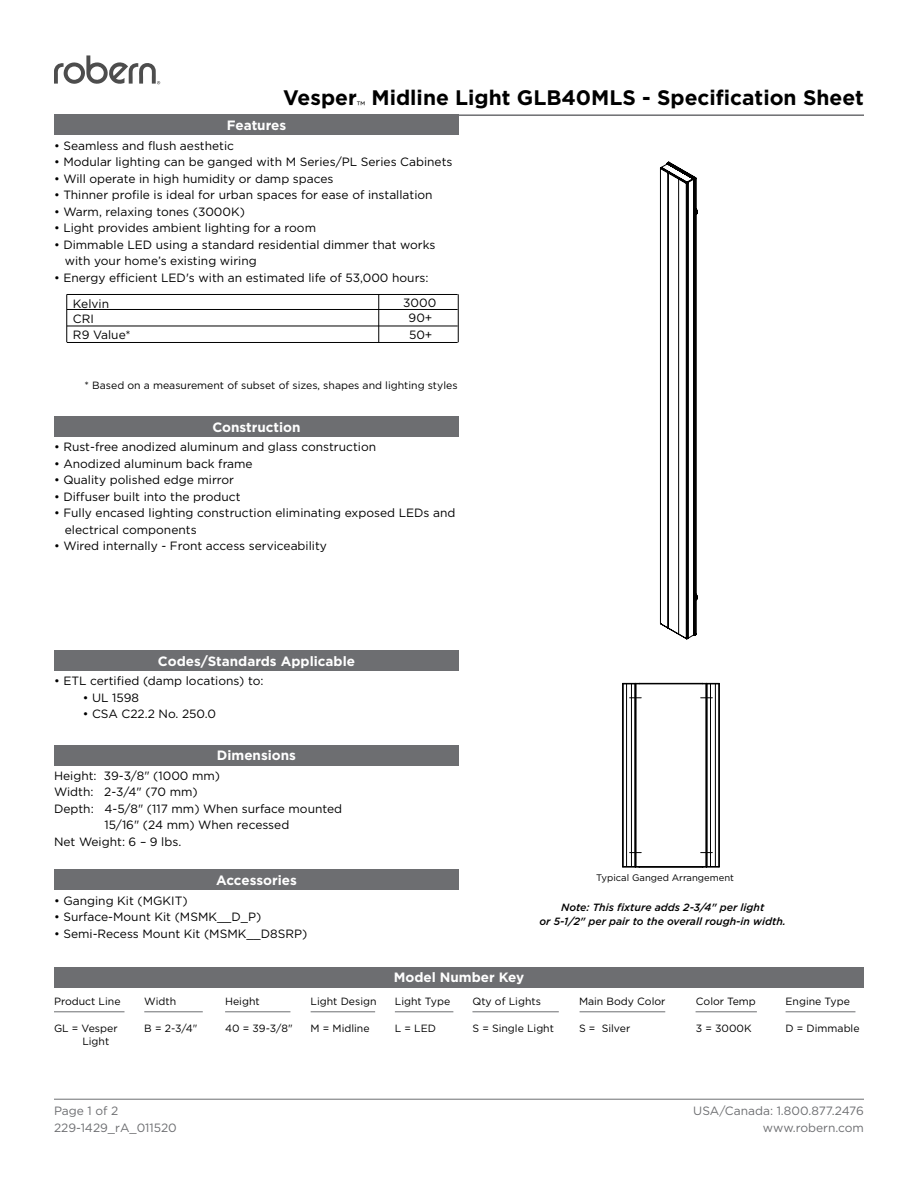
<style>
.page{position:relative;width:918px;height:1188px;background:#fff}
.page>*{position:absolute;margin:0;border:0;box-sizing:border-box;transform-origin:0 0}
.t1{font:700 21px "Gotham";color:#000}
.t2{font:700 13.5px "Gotham";color:#fff}
.t3{font:12px/16.5px "Gotham";color:#000}
.t4{font:12px/16.5px "Gotham";color:#6d6e71;text-align:right}
.t5{font:10.5px/13.5px "Gotham";color:#000}
.t6{font:italic 500 10.5px/13.5px "Gotham";color:#000;text-align:center}
.t7{font:9.45px "Gotham";color:#000}
</style>
<div class="page">
<svg style="left:54px;top:55px;width:106px;height:29px"></svg>
<hr style="left:54px;top:1099px;width:810px;height:1px;background:#6d6e71">
<div style="left:54px;top:115px;width:405px;height:20px;background:#6d6e71"></div>
<div style="left:54px;top:416px;width:405px;height:21px;background:#6d6e71"></div>
<div style="left:54px;top:650px;width:405px;height:21px;background:#6d6e71"></div>
<hr style="left:54px;top:114px;width:810px;height:2px;background:#6d6e71">
<div style="left:54px;top:967px;width:810px;height:21px;background:#6d6e71"></div>
<hr style="left:395px;top:1011px;width:58px;height:1px;background:#6d6e71">
<hr style="left:580px;top:1011px;width:85px;height:1px;background:#6d6e71">
<hr style="left:696px;top:1011px;width:61px;height:1px;background:#6d6e71">
<hr style="left:786px;top:1011px;width:69px;height:1px;background:#6d6e71">
<hr style="left:54px;top:1011px;width:70px;height:1px;background:#6d6e71">
<div style="left:54px;top:869px;width:405px;height:21px;background:#6d6e71"></div>
<div style="left:54px;top:745px;width:405px;height:20px;background:#6d6e71"></div>
<hr style="left:639px;top:867px;width:64px;height:1px;background:#000">
<hr style="left:636px;top:684px;width:1px;height:183px;background:#000">
<hr style="left:636px;top:684px;width:70px;height:1px;background:#000">
<hr style="left:631px;top:684px;width:1px;height:183px;background:#000">
<hr style="left:623px;top:684px;width:1px;height:183px;background:#000">
<hr style="left:626px;top:684px;width:1px;height:183px;background:#000">
<svg style="left:622px;top:683px;width:18px;height:2px"></svg>
<svg style="left:622px;top:866px;width:18px;height:2px"></svg>
<hr style="left:710px;top:684px;width:1px;height:183px;background:#000">
<hr style="left:707px;top:684px;width:1px;height:183px;background:#000">
<hr style="left:715px;top:684px;width:1px;height:183px;background:#000">
<svg style="left:702px;top:683px;width:18px;height:2px"></svg>
<svg style="left:702px;top:866px;width:18px;height:2px"></svg>
<hr style="left:719px;top:684px;width:1px;height:183px;background:#000">
<hr style="left:622px;top:684px;width:1px;height:183px;background:#000">
<hr style="left:635px;top:684px;width:1px;height:183px;background:#000">
<hr style="left:636px;top:683px;width:70px;height:1px;background:#000">
<hr style="left:636px;top:866px;width:70px;height:1px;background:#000">
<hr style="left:706px;top:684px;width:1px;height:183px;background:#000">
<hr style="left:225px;top:1011px;width:65px;height:1px;background:#6d6e71">
<hr style="left:144px;top:1011px;width:59px;height:1px;background:#6d6e71">
<svg style="left:660px;top:162px;width:38px;height:477px"></svg>
<hr style="left:67px;top:309px;width:391px;height:1px;background:#000">
<hr style="left:67px;top:294px;width:391px;height:1px;background:#000">
<hr style="left:67px;top:326px;width:391px;height:1px;background:#000">
<hr style="left:67px;top:342px;width:391px;height:1px;background:#000">
<hr style="left:66px;top:294px;width:1px;height:48px;background:#000">
<hr style="left:378px;top:294px;width:1px;height:48px;background:#000">
<hr style="left:458px;top:294px;width:1px;height:48px;background:#000">
<hr style="left:311px;top:1011px;width:64px;height:1px;background:#6d6e71">
<hr style="left:472px;top:1011px;width:87px;height:1px;background:#6d6e71">
<h1 class="t1" style="left:283px;top:84px;width:582px">Vesper<sub>™</sub> Midline Light GLB40MLS - Specification Sheet</h1>
<p class="t2" style="left:227px;top:116px;width:61px">Features</p>
<p class="t3" style="left:54px;top:137px;width:182px">• Seamless and flush aesthetic</p>
<p class="t3" style="left:54px;top:154px;width:400px">• Modular lighting can be ganged with M Series/PL Series Cabinets</p>
<p class="t3" style="left:54px;top:170px;width:281px">• Will operate in high humidity or damp spaces</p>
<p class="t3" style="left:54px;top:187px;width:380px">• Thinner profile is ideal for urban spaces for ease of installation</p>
<p class="t3" style="left:54px;top:203px;width:192px">• Warm, relaxing tones (3000K)</p>
<p class="t3" style="left:54px;top:220px;width:264px">• Light provides ambient lighting for a room</p>
<p class="t3" style="left:65px;top:236px;width:372px;text-indent:-11px">• Dimmable LED using a standard residential dimmer that works with your home’s existing wiring</p>
<p class="t3" style="left:54px;top:269px;width:376px">• Energy efficient LED's with an estimated life of 53,000 hours:</p>
<p class="t3" style="left:73px;top:296px;width:38px;line-height:15px">Kelvin<br>CRI</p>
<p class="t3" style="left:73px;top:326px;width:59px">R9 Value*</p>
<p class="t3" style="left:403px;top:294px;width:35px">3000</p>
<p class="t3" style="left:409px;top:326px;width:25px">50+</p>
<p class="t3" style="left:409px;top:309px;width:25px">90+</p>
<p class="t5" style="left:85px;top:378px;width:375px">* Based on a measurement of subset of sizes, shapes and lighting styles</p>
<p class="t2" style="left:212px;top:418px;width:90px">Construction</p>
<p class="t3" style="left:54px;top:439px;width:324px">• Rust-free anodized aluminum and glass construction</p>
<p class="t3" style="left:54px;top:455px;width:200px">• Anodized aluminum back frame</p>
<p class="t3" style="left:54px;top:472px;width:182px">• Quality polished edge mirror</p>
<p class="t3" style="left:54px;top:488px;width:188px">• Diffuser built into the product</p>
<p class="t3" style="left:65px;top:505px;width:392px;text-indent:-11px">• Fully encased lighting construction eliminating exposed LEDs and electrical components</p>
<p class="t3" style="left:54px;top:538px;width:275px">• Wired internally - Front access serviceability</p>
<p class="t2" style="left:158px;top:652px;width:199px">Codes/Standards Applicable</p>
<p class="t3" style="left:54px;top:673px;width:211px">• ETL certified (damp locations) to:</p>
<p class="t3" style="left:83px;top:689px;width:58px">• UL 1598</p>
<p class="t3" style="left:83px;top:706px;width:135px">• CSA C22.2 No. 250.0</p>
<p class="t2" style="left:217px;top:746px;width:81px">Dimensions</p>
<p class="t3" style="left:54px;top:767px;width:168px">Height: 39-3/8" (1000 mm)</p>
<p class="t3" style="left:54px;top:784px;width:145px">Width: 2-3/4" (70 mm)</p>
<p class="t3" style="left:54px;top:800px;width:290px">Depth: 4-5/8" (117 mm) When surface mounted</p>
<p class="t3" style="left:104px;top:817px;width:186px">15/16" (24 mm) When recessed</p>
<p class="t3" style="left:54px;top:833px;width:129px">Net Weight: 6 – 9 lbs.</p>
<p class="t2" style="left:216px;top:871px;width:82px">Accessories</p>
<p class="t7" style="left:596px;top:872px;width:139px">Typical Ganged Arrangement</p>
<p class="t3" style="left:54px;top:892px;width:135px">• Ganging Kit (MGKIT)</p>
<p class="t3" style="left:54px;top:908px;width:209px">• Surface-Mount Kit (MSMK__D_P)</p>
<p class="t3" style="left:54px;top:925px;width:255px">• Semi-Recess Mount Kit (MSMK__D8SRP)</p>
<p class="t6" style="left:540px;top:901px;width:248px">Note: This fixture adds 2-3/4" per light<br>or 5-1/2" per pair to the overall rough-in width.</p>
<p class="t5" style="left:54px;top:994px;width:68px">Product Line</p>
<p class="t5" style="left:82px;top:1021px;width:37px;text-indent:-28px">GL = Vesper<br>Light</p>
<p class="t5" style="left:144px;top:994px;width:33px">Width</p>
<p class="t5" style="left:144px;top:1021px;width:55px">B = 2-3/4"</p>
<p class="t5" style="left:225px;top:994px;width:36px">Height</p>
<p class="t5" style="left:225px;top:1021px;width:69px">40 = 39-3/8"</p>
<p class="t5" style="left:311px;top:994px;width:67px">Light Design</p>
<p class="t5" style="left:311px;top:1021px;width:61px">M = Midline</p>
<p class="t2" style="left:394px;top:969px;width:132px">Model Number Key</p>
<p class="t5" style="left:395px;top:994px;width:57px">Light Type</p>
<p class="t5" style="left:395px;top:1021px;width:43px">L = LED</p>
<p class="t5" style="left:472px;top:994px;width:70px">Qty of Lights</p>
<p class="t5" style="left:472px;top:1021px;width:83px">S = Single Light</p>
<p class="t5" style="left:579px;top:994px;width:88px">Main Body Color</p>
<p class="t5" style="left:579px;top:1021px;width:53px">S = Silver</p>
<p class="t5" style="left:696px;top:994px;width:62px">Color Temp</p>
<p class="t5" style="left:696px;top:1021px;width:57px">3 = 3000K</p>
<p class="t5" style="left:786px;top:994px;width:66px">Engine Type</p>
<p class="t5" style="left:786px;top:1021px;width:76px">D = Dimmable</p>
<p class="t4" style="left:54px;top:1103px;width:124px;text-align:left">Page 1 of 2<br>229-1429_rA_011520</p>
<p class="t4" style="left:693px;top:1103px;width:172px">USA/Canada: 1.800.877.2476 www.robern.com</p>
</div>
